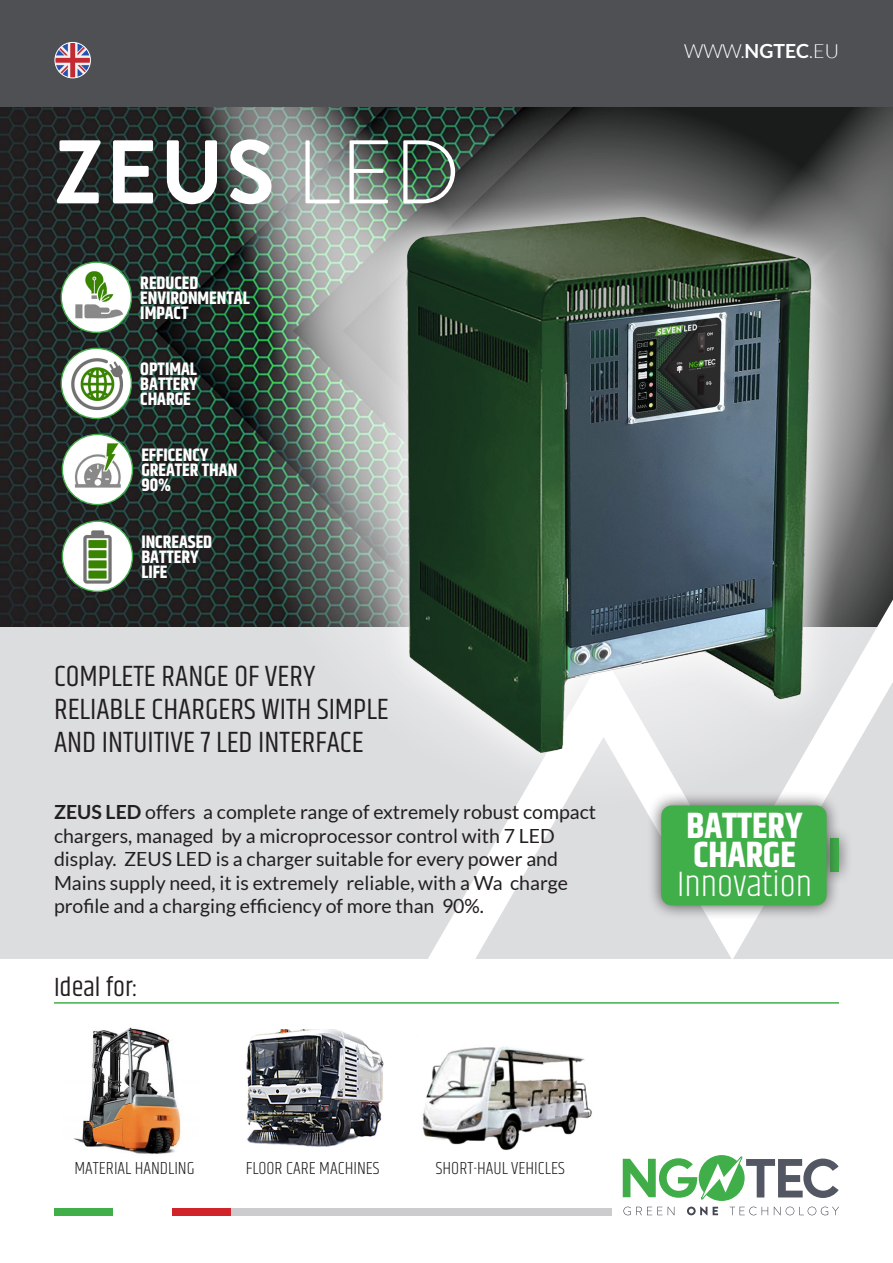
<style>
.page{position:relative;width:893px;height:1263px;background:#fff}
.page>*{position:absolute;margin:0;border:0;box-sizing:border-box;transform-origin:0 0}
.t1{font:700 90px "Brandon Grotesque";color:#fff}
.t2{font:700 36.45px "Khand";color:#fff}
.t3{font:300 36.45px "Khand";color:#fff}
.t4{font:30px/33px "Khand";color:#231f20}
.t5{font:27px "Khand";color:#231f20}
.t6{font:19.5px "Lato";color:#231f20}
.t7{font:300 19.5px "Lato";color:#fff}
.t8{font:700 18px/15px "Khand";color:#fff}
.t9{font:300 18px "Khand";color:#231f20}
.s1{font-weight:300}
.s2{font-weight:700}
</style>
<div class="page">
<img style="left:0;top:106px;width:150px;height:521px">
<svg style="left:150px;top:106px;width:95px;height:521px;background:#212e2a"></svg>
<div style="left:0;top:627px;width:893px;height:332px;background:#dcdddf"></div>
<svg style="left:428px;top:808px;width:327px;height:151px"></svg>
<div style="left:231px;top:1208px;width:380px;height:7px;background:#cccbcd"></div>
<div style="left:816px;top:825px;width:37px;height:60px;background:#231f20;opacity:.75"></div>
<div style="left:647px;top:791px;width:194px;height:129px;background:#231f20;opacity:.75"></div>
<div style="left:661px;top:805px;width:166px;height:100px;background:#40ae49;border-radius:10px"></div>
<img style="left:74px;top:1027px;width:107px;height:127px">
<img style="left:246px;top:1029px;width:138px;height:118px">
<img style="left:422px;top:1046px;width:170px;height:105px">
<hr style="left:54px;top:1002px;width:785px;height:2px;background:#40ae49">
<svg style="left:623px;top:1155px;width:216px;height:60px"></svg>
<img style="left:61px;top:262px;width:70px;height:70px;border-radius:35px">
<div style="left:61px;top:261px;width:71px;height:72px;border:1px solid #40ae49;border-radius:50%"></div>
<img style="left:61px;top:348px;width:70px;height:70px;border-radius:35px">
<div style="left:61px;top:348px;width:71px;height:71px;border:1px solid #40ae49;border-radius:50%"></div>
<img style="left:62px;top:434px;width:70px;height:71px;border-radius:35px">
<div style="left:62px;top:434px;width:71px;height:71px;border:1px solid #40ae49;border-radius:50%"></div>
<img style="left:62px;top:521px;width:70px;height:70px;border-radius:35px">
<div style="left:62px;top:520px;width:71px;height:72px;border:1px solid #40ae49;border-radius:50%"></div>
<div style="left:54px;top:1208px;width:59px;height:7px;background:#40ae49"></div>
<div style="left:172px;top:1208px;width:59px;height:7px;background:#d1232a"></div>
<img style="left:245px;top:106px;width:648px;height:702px">
<img style="left:344px;top:192px;width:525px;height:591px">
<svg style="left:752px;top:230px;width:103px;height:103px;background:#748078"></svg>
<div style="left:0;top:0;width:893px;height:106px;background:#4e5054"></div>
<img style="left:55px;top:42px;width:35px;height:36px;border-radius:18px">
<div style="left:55px;top:42px;width:36px;height:36px;border:1px solid #fff;border-radius:50%"></div>
<p class="t1" style="left:55px;top:109px;width:407px">ZEUS <span class="s1">LED</span></p>
<p class="t8" style="left:140px;top:277px;width:111px">REDUCED<br>ENVIRONMENTAL<br>IMPACT</p>
<p class="t8" style="left:140px;top:363px;width:59px">OPTIMAL<br>BATTERY</p>
<p class="t8" style="left:140px;top:393px;width:52px">CHARGE</p>
<p class="t8" style="left:141px;top:449px;width:97px">EFFICENCY<br>GREATER THAN<br>90%</p>
<p class="t8" style="left:141px;top:535px;width:72px">INCREASED<br>BATTERY</p>
<p class="t8" style="left:141px;top:565px;width:28px">LIFE</p>
<p class="t4" style="left:54px;top:661px;width:263px">COMPLETE RANGE OF VERY</p>
<p class="t4" style="left:54px;top:694px;width:336px">RELIABLE CHARGERS WITH SIMPLE<br>AND INTUITIVE 7 LED INTERFACE</p>
<p class="t6" style="left:54px;top:801px;width:544px"><span class="s2">ZEUS LED</span> offers a complete range of extremely robust compact</p>
<p class="t6" style="left:54px;top:825px;width:502px">chargers, managed by a microprocessor control with 7 LED</p>
<p class="t6" style="left:54px;top:848px;width:505px">display. ZEUS LED is a charger suitable for every power and</p>
<p class="t6" style="left:54px;top:872px;width:516px">Mains supply need, it is extremely reliable, with a Wa charge</p>
<p class="t6" style="left:54px;top:895px;width:432px">profile and a charging efficiency of more than 90%.</p>
<p class="t5" style="left:54px;top:971px;width:86px">Ideal for:</p>
<p class="t9" style="left:74px;top:1157px;width:122px">MATERIAL HANDLING</p>
<p class="t9" style="left:246px;top:1157px;width:135px">FLOOR CARE MACHINES</p>
<p class="t9" style="left:436px;top:1157px;width:130px">SHORT-HAUL VEHICLES</p>
<p class="t7" style="left:684px;top:41px;width:156px">WWW.<span class="s2">NGTEC</span>.EU</p>
<p class="t2" style="left:686px;top:799px;width:118px">BATTERY</p>
<p class="t2" style="left:693px;top:829px;width:104px">CHARGE</p>
<p class="t3" style="left:677px;top:862px;width:136px">Innovation</p>
</div>
